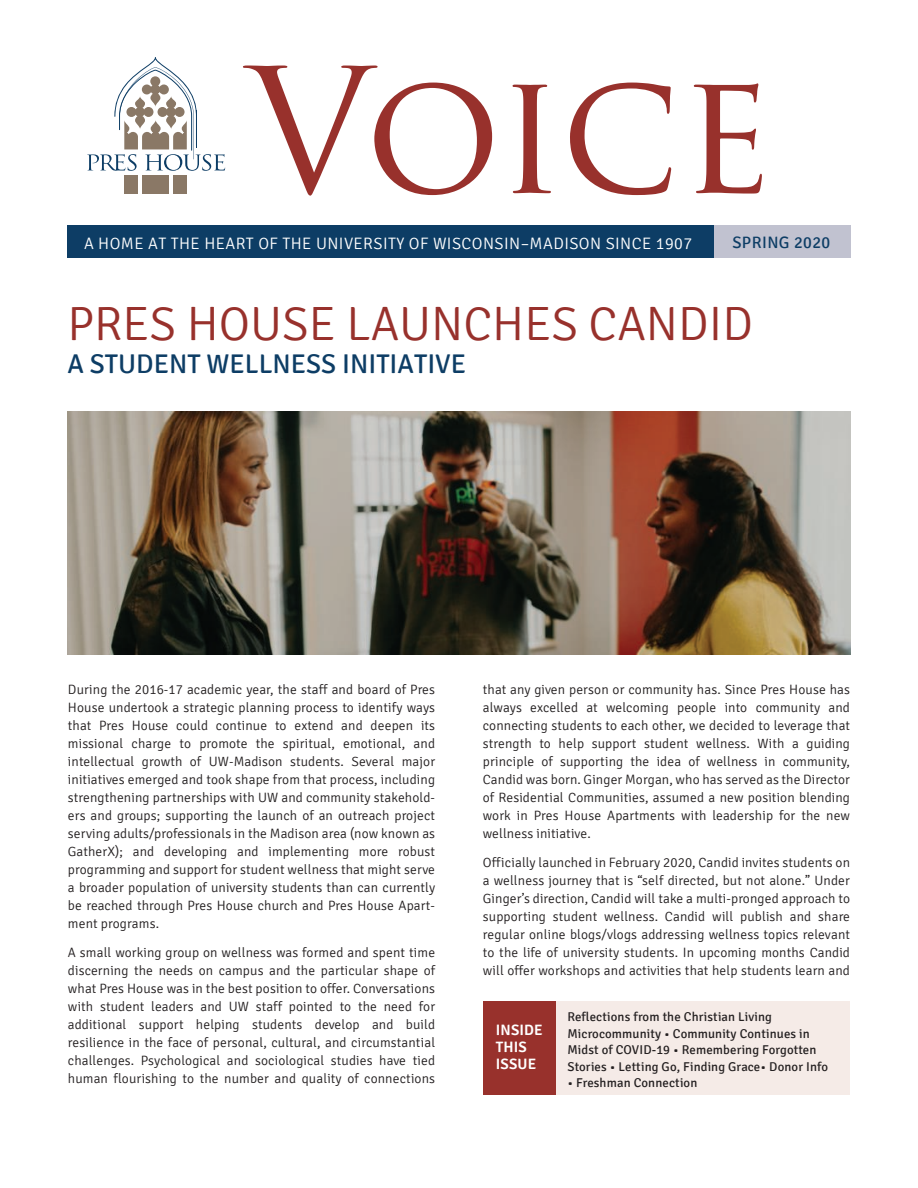
<style>
.page{position:relative;width:918px;height:1188px;background:#fff}
.page>*{position:absolute;margin:0;border:0;box-sizing:border-box;transform-origin:0 0}
.t1{font:168.9px "Trajan Pro";letter-spacing:-.02em;color:#98312c}
.t2{font:300 48px "Signika";color:#98312c}
.t3{font:27px "Signika";color:#0d3d65}
.t4{font:300 16.5px "Signika";letter-spacing:.025em;color:#fff}
.t5{font:16.5px "Signika";letter-spacing:.025em;color:#0d3d65}
.t6{font:600 15px/17.2px "Signika";letter-spacing:.01em;color:#fff}
.t7{font:300 13.5px/18px "Signika";letter-spacing:.01em;color:#231f20;text-align:justify}
.t8{font:12.75px/16.5px "Signika";letter-spacing:.01em;color:#231f20}
</style>
<div class="page">
<div style="left:68px;top:225px;width:782px;height:33px;background:#0d3d65"></div>
<div style="left:714px;top:225px;width:136px;height:33px;background:#c1c2d0"></div>
<div style="left:142px;top:175px;width:27px;height:19px;background:#8a7866"></div>
<div style="left:173px;top:175px;width:14px;height:19px;background:#8a7866"></div>
<div style="left:124px;top:175px;width:14px;height:19px;background:#8a7866"></div>
<svg style="left:87px;top:57px;width:138px;height:114px"></svg>
<hr style="left:196px;top:111px;width:1px;height:36px;background:#0d3d65">
<div style="left:522px;top:1002px;width:328px;height:93px;background:#f5ebe7"></div>
<div style="left:483px;top:1002px;width:72px;height:93px;background:#98312c"></div>
<img style="left:68px;top:412px;width:783px;height:243px">
<h1 class="t1" style="left:247px;top:24px;width:528px">Voice</h1>
<p class="t4" style="left:84px;top:234px;width:610px">A HOME AT THE HEART OF THE UNIVERSITY OF WISCONSIN–MADISON SINCE 1907</p>
<p class="t5" style="left:732px;top:233px;width:99px">SPRING 2020</p>
<h2 class="t2" style="left:68px;top:297px;width:687px">PRES HOUSE LAUNCHES CANDID</h2>
<h3 class="t3" style="left:68px;top:348px;width:400px">A STUDENT WELLNESS INITIATIVE</h3>
<p class="t7" style="left:68px;top:681px;width:369px">During the 2016-17 academic year, the staff and board of Pres House undertook a strategic planning process to identify ways that Pres House could continue to extend and deepen its missional charge to promote the spiritual, emotional, and intellectual growth of UW-Madison students. Several major initiatives emerged and took shape from that process, including strengthening partnerships with UW and community stakehold&shy;ers and groups; supporting the launch of an outreach project serving adults/professionals in the Madison area (now known as GatherX); and developing and implementing more robust programming and support for student wellness that might serve a broader population of university students than can currently be reached through Pres House church and Pres House Apart&shy;ment programs.</p>
<p class="t7" style="left:68px;top:943px;width:369px">A small working group on wellness was formed and spent time discerning the needs on campus and the particular shape of what Pres House was in the best position to offer. Conversations with student leaders and UW staff pointed to the need for additional support helping students develop and build resilience in the face of personal, cultural, and circumstantial challenges. Psychological and sociological studies have tied human flourishing to the number and quality of connections</p>
<p class="t7" style="left:483px;top:681px;width:369px">that any given person or community has. Since Pres House has always excelled at welcoming people into community and connecting students to each other, we decided to leverage that strength to help support student wellness. With a guiding principle of supporting the idea of wellness in community, Candid was born. Ginger Morgan, who has served as the Director of Residential Communities, assumed a new position blending work in Pres House Apartments with leadership for the new wellness initiative.</p>
<p class="t7" style="left:483px;top:853px;width:369px">Officially launched in February 2020, Candid invites students on a wellness journey that is “self directed, but not alone.” Under Ginger’s direction, Candid will take a multi-pronged approach to supporting student wellness. Candid will publish and share regular online blogs/vlogs addressing wellness topics relevant to the life of university students. In upcoming months Candid will offer workshops and activities that help students learn and</p>
<p class="t6" style="left:496px;top:1021px;width:49px">INSIDE<br>THIS<br>ISSUE</p>
<p class="t8" style="left:567px;top:1009px;width:262px">Reflections from the Christian Living Microcommunity • Community Continues in Midst of COVID-19 • Remembering Forgotten Stories • Letting Go, Finding Grace• Donor Info</p>
<p class="t8" style="left:567px;top:1075px;width:131px">• Freshman Connection</p>
</div>
